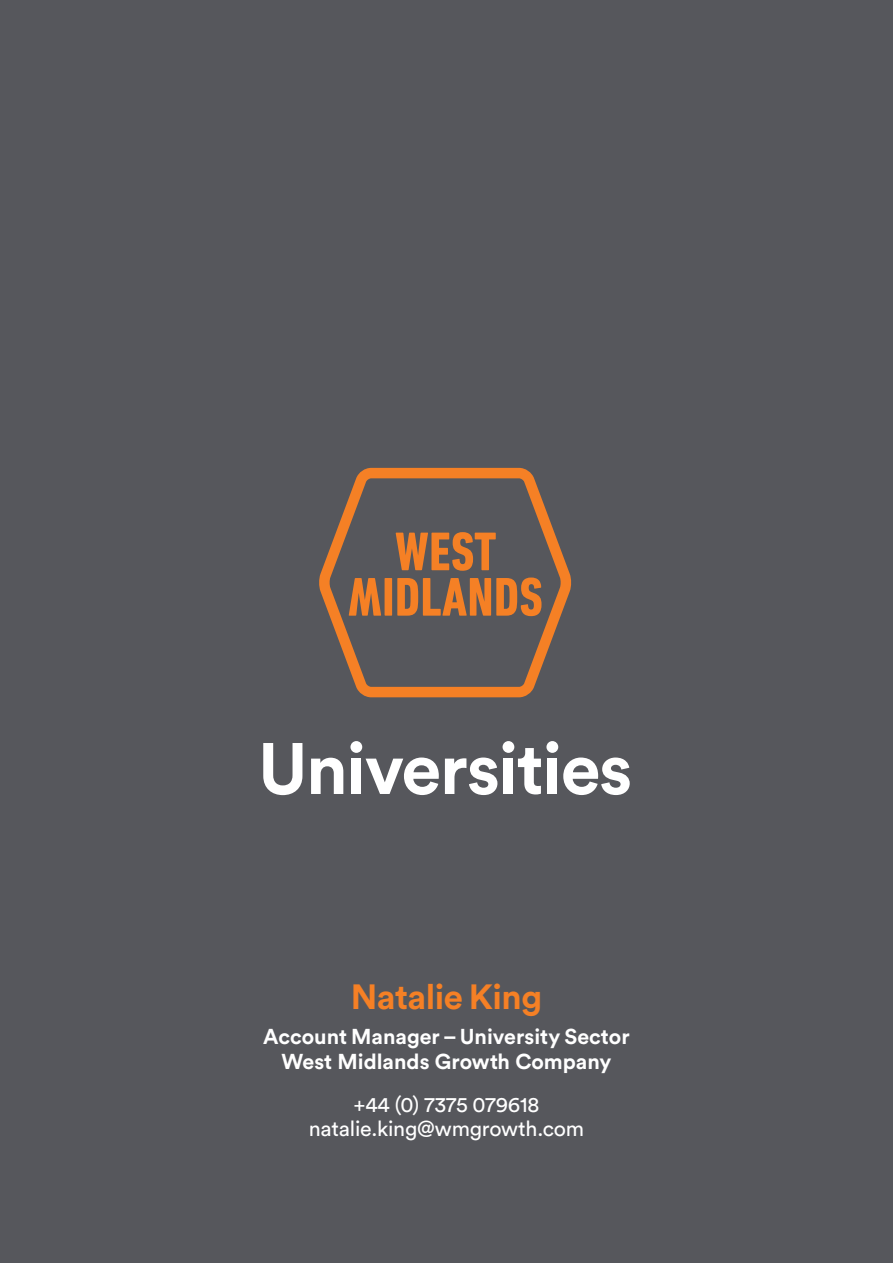
<style>
.page{position:relative;width:893px;height:1263px;background:#56575c}
.page>*{position:absolute;margin:0;border:0;box-sizing:border-box;transform-origin:0 0}
.t1{font:700 34.65px "Circular Std";letter-spacing:-.015em;color:#f58025}
.t2{font:700 21.3px "Circular Std";color:#fff}
.t3{font:21.3px/24px "Circular Std";letter-spacing:-.01em;color:#fff;text-align:center}
</style>
<div class="page">
<svg style="left:319px;top:468px;width:253px;height:229px"></svg>
<svg style="left:396px;top:532px;width:100px;height:39px"></svg>
<svg style="left:349px;top:578px;width:32px;height:38px"></svg>
<div style="left:385px;top:578px;width:7px;height:38px;background:#f58025"></div>
<svg style="left:397px;top:577px;width:144px;height:39px"></svg>
<svg style="left:263px;top:743px;width:39px;height:52px"></svg>
<svg style="left:311px;top:758px;width:32px;height:36px"></svg>
<div style="left:352px;top:759px;width:9px;height:35px;background:#fff"></div>
<div style="left:350px;top:741px;width:12px;height:12px;background:#fff;border-radius:50%"></div>
<svg style="left:366px;top:757px;width:73px;height:38px"></svg>
<svg style="left:445px;top:757px;width:52px;height:38px"></svg>
<div style="left:504px;top:759px;width:9px;height:35px;background:#fff"></div>
<div style="left:503px;top:741px;width:11px;height:12px;background:#fff;border-radius:50%"></div>
<svg style="left:518px;top:748px;width:23px;height:46px"></svg>
<div style="left:546px;top:741px;width:12px;height:12px;background:#fff;border-radius:50%"></div>
<div style="left:548px;top:759px;width:9px;height:35px;background:#fff"></div>
<svg style="left:563px;top:757px;width:67px;height:38px"></svg>
<p class="t1" style="left:351px;top:975px;width:193px">Natalie King</p>
<p class="t2" style="left:263px;top:1023px;width:368px">Account Manager – University Sector</p>
<p class="t2" style="left:281px;top:1048px;width:332px">West Midlands Growth Company</p>
<p class="t3" style="left:309px;top:1092px;width:277px">+44 (0) 7375 079618 natalie.king@wmgrowth.com</p>
</div>
